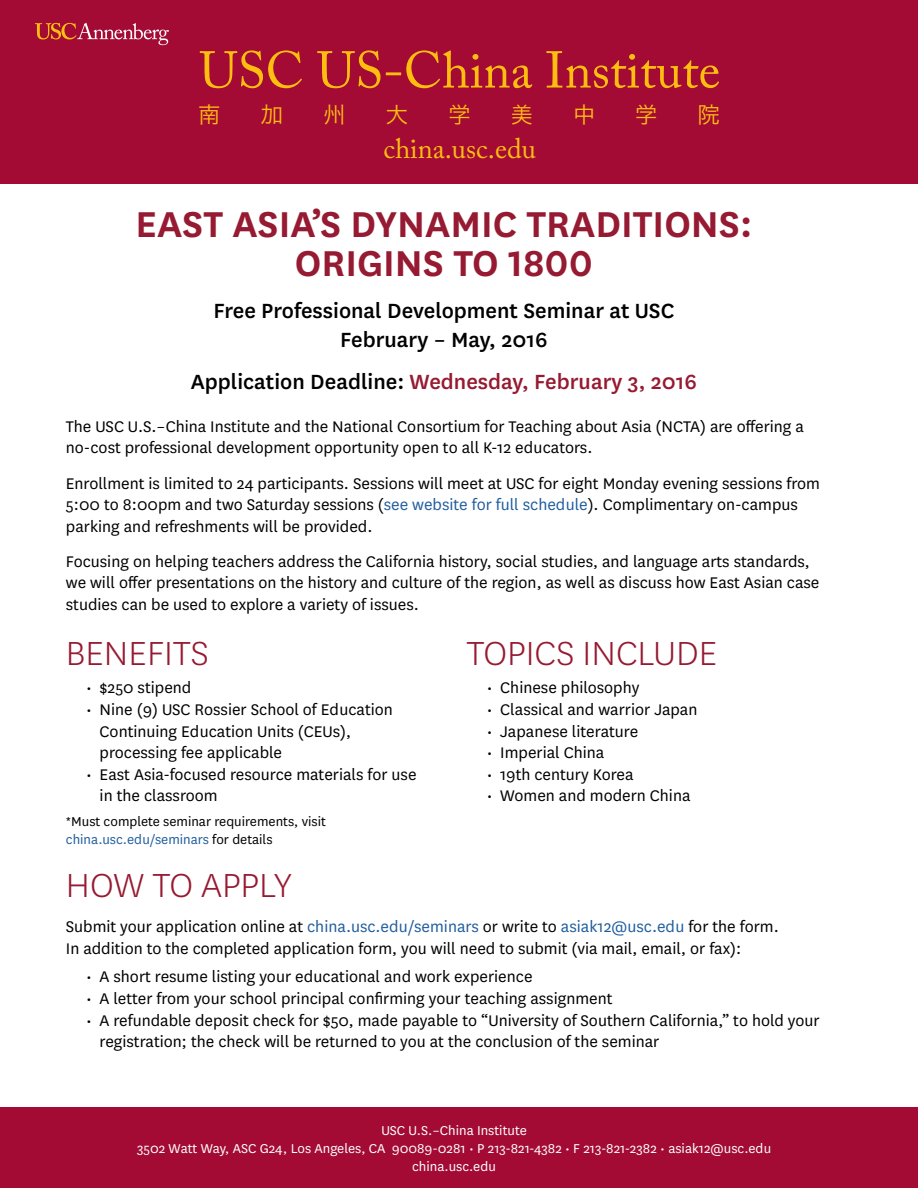
<style>
.page{position:relative;width:918px;height:1188px;background:#fff}
.page>*{position:absolute;margin:0;border:0;box-sizing:border-box;transform-origin:0 0}
.t1{font:51.15px "Adobe Caslon Pro";color:#febe10}
.t2{font:600 42px/39px "National";color:#961a31;text-align:center}
.t3{font:300 39px "National";color:#961a31}
.t4{font:28.2px "Adobe Caslon Pro";color:#febe10}
.t5{font:500 24px/28.8px "National";color:#000;text-align:center}
.t6{font:500 24px "National";color:#961a31}
.t7{font:22.2px "Hira Kaku Pro N W3 90 pv RKSJ H";color:#febe10}
.t8{font:18px/21.6px "National";color:#000}
.t9{font:15px/18px "National";color:#fff;text-align:center}
.t10{font:15px/18px "National";color:#000}
.s1{color:#000}
.s2{color:#215e9e}
</style>
<div class="page">
<div style="left:0;top:0;width:918px;height:184px;background:#a30b35"></div>
<svg style="left:35px;top:23px;width:134px;height:22px"></svg>
<div style="left:0;top:1107px;width:918px;height:81px;background:#a30b35"></div>
<h1 class="t1" style="left:199px;top:40px;width:522px">USC US-China Institute</h1>
<p class="t7" style="left:198px;top:95px;width:24px">南</p>
<p class="t7" style="left:261px;top:95px;width:24px">加</p>
<p class="t7" style="left:323px;top:95px;width:24px">州</p>
<p class="t7" style="left:386px;top:95px;width:24px">大</p>
<p class="t7" style="left:448px;top:95px;width:24px">学</p>
<p class="t7" style="left:511px;top:95px;width:24px">美</p>
<p class="t7" style="left:573px;top:95px;width:24px">中</p>
<p class="t7" style="left:635px;top:95px;width:24px">学</p>
<p class="t7" style="left:698px;top:95px;width:24px">院</p>
<h3 class="t4" style="left:384px;top:132px;width:154px">china.usc.edu</h3>
<h2 class="t2" style="left:135px;top:202px;width:618px">EAST ASIA’S DYNAMIC TRADITIONS:<br>ORIGINS TO 1800</h2>
<h3 class="t5" style="left:213px;top:295px;width:463px">Free Professional Development Seminar at USC<br>February – May, 2016</h3>
<h3 class="t6" style="left:191px;top:366px;width:508px"><span class="s1">Application Deadline:</span> Wednesday, February 3, 2016</h3>
<p class="t8" style="left:66px;top:415px;width:740px">The USC U.S.–China Institute and the National Consortium for Teaching about Asia (NCTA) are offering a no-cost professional development opportunity open to all K-12 educators.</p>
<p class="t8" style="left:66px;top:471px;width:756px">Enrollment is limited to 24 participants. Sessions will meet at USC for eight Monday evening sessions from<br>5:00 to 8:00pm and two Saturday sessions (<span class="s2">see website for full schedule</span>). Complimentary on-campus parking and refreshments will be provided.</p>
<p class="t8" style="left:66px;top:550px;width:755px">Focusing on helping teachers address the California history, social studies, and language arts standards, we will offer presentations on the history and culture of the region, as well as discuss how East Asian case studies can be used to explore a variety of issues.</p>
<h3 class="t3" style="left:66px;top:629px;width:145px">BENEFITS</h3>
<p class="t8" style="left:86px;top:676px;width:107px">• $250 stipend</p>
<p class="t8" style="left:100px;top:698px;width:295px;text-indent:-14px">• Nine (9) USC Rossier School of Education<br>Continuing Education Units (CEUs), processing fee applicable</p>
<p class="t8" style="left:100px;top:763px;width:318px;text-indent:-14px">• East Asia-focused resource materials for use in the classroom</p>
<p class="t10" style="left:66px;top:812px;width:261px">*Must complete seminar requirements, visit <span class="s2">china.usc.edu/seminars</span> for details</p>
<h3 class="t3" style="left:467px;top:629px;width:252px">TOPICS INCLUDE</h3>
<p class="t8" style="left:487px;top:676px;width:154px">• Chinese philosophy</p>
<p class="t8" style="left:487px;top:698px;width:212px">• Classical and warrior Japan</p>
<p class="t8" style="left:487px;top:719px;width:153px">• Japanese literature</p>
<p class="t8" style="left:487px;top:741px;width:119px">• Imperial China</p>
<p class="t8" style="left:487px;top:763px;width:148px">• 19th century Korea</p>
<p class="t8" style="left:487px;top:784px;width:205px">• Women and modern China</p>
<h3 class="t3" style="left:66px;top:861px;width:228px">HOW TO APPLY</h3>
<p class="t8" style="left:66px;top:915px;width:714px">Submit your application online at <span class="s2">china.usc.edu/seminars</span> or write to <span class="s2">asiak12@usc.edu</span> for the form.<br>In addition to the completed application form, you will need to submit (via mail, email, or fax):</p>
<p class="t8" style="left:86px;top:965px;width:448px">• A short resume listing your educational and work experience</p>
<p class="t8" style="left:86px;top:987px;width:528px">• A letter from your school principal confirming your teaching assignment</p>
<p class="t8" style="left:100px;top:1008px;width:722px;text-indent:-14px">• A refundable deposit check for $50, made payable to “University of Southern California,” to hold your registration; the check will be returned to you at the conclusion of the seminar</p>
<p class="t9" style="left:137px;top:1121px;width:636px">USC U.S.–China Institute<br>3502 Watt Way, ASC G24, Los Angeles, CA 90089-0281 • P 213-821-4382 • F 213-821-2382 • asiak12@usc.edu china.usc.edu</p>
</div>
